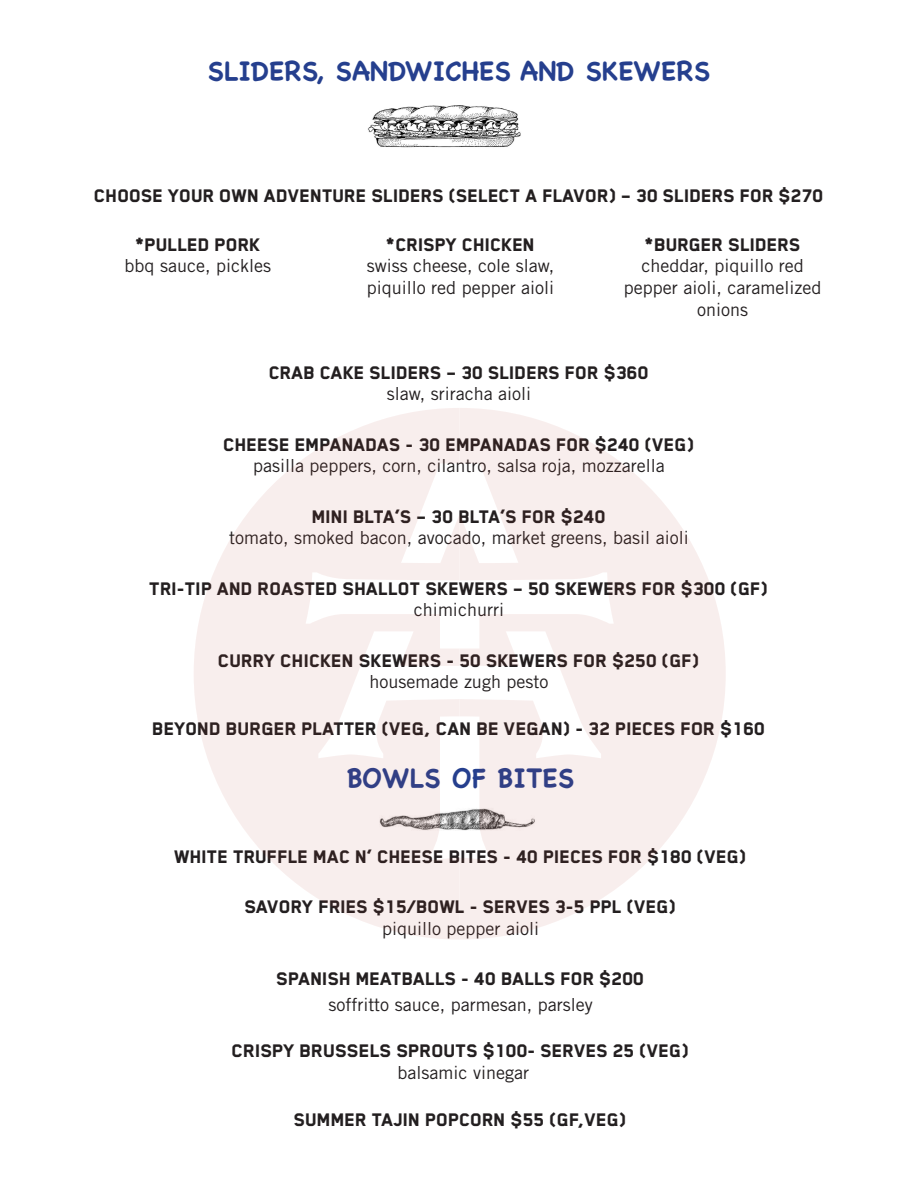
<style>
.page{position:relative;width:918px;height:1188px;background:#fff}
.page>*{position:absolute;margin:0;border:0;box-sizing:border-box;transform-origin:0 0}
.titre{font:700 27px "Chalkboard";color:#253f8e}
.contenu{font:800 21px "Blender Pro";color:#231f20}
.description{font:18px/21.6px "Trade Gothic LT Std";color:#231f20}
</style>
<div class="page">
<img style="left:368px;top:105px;width:153px;height:43px">
<svg style="left:194px;top:408px;width:266px;height:532px;fill:#f8eeed"></svg>
<svg style="left:460px;top:408px;width:266px;height:532px;fill:#f8eeed"></svg>
<p class="titre" style="left:208px;top:55px;width:504px">SLIDERS, SANDWICHES AND SKEWERS</p>
<p class="contenu" style="left:94px;top:184px;width:731px">CHOOSE YOUR OWN ADVENTURE SLIDERS (SELECT A FLAVOR) – 30 SLIDERS FOR $270</p>
<p class="contenu" style="left:386px;top:233px;width:151px">*CRISPY CHICKEN</p>
<p class="description" style="left:367px;top:255px;width:189px">swiss cheese, cole slaw, piquillo red pepper aioli</p>
<p class="contenu" style="left:135px;top:233px;width:127px">*PULLED PORK</p>
<p class="description" style="left:125px;top:255px;width:148px">bbq sauce, pickles</p>
<p class="contenu" style="left:645px;top:233px;width:158px">*BURGER SLIDERS</p>
<p class="description" style="left:624px;top:255px;width:199px;text-align:center">cheddar, piquillo red pepper aioli, caramelized onions</p>
<p class="contenu" style="left:269px;top:361px;width:381px">CRAB CAKE SLIDERS – 30 SLIDERS FOR $360</p>
<p class="description" style="left:387px;top:383px;width:146px">slaw, sriracha aioli</p>
<p class="contenu" style="left:223px;top:433px;width:473px">CHEESE EMPANADAS - 30 EMPANADAS FOR $240 (VEG)</p>
<p class="description" style="left:253px;top:455px;width:413px">pasilla peppers, corn, cilantro, salsa roja, mozzarella</p>
<p class="contenu" style="left:312px;top:505px;width:295px">MINI BLTA’S – 30 BLTA’S FOR $240</p>
<p class="description" style="left:229px;top:527px;width:461px">tomato, smoked bacon, avocado, market greens, basil aioli</p>
<p class="contenu" style="left:150px;top:577px;width:620px">TRI-TIP AND ROASTED SHALLOT SKEWERS – 50 SKEWERS FOR $300 (GF)</p>
<p class="description" style="left:414px;top:599px;width:92px">chimichurri</p>
<p class="contenu" style="left:218px;top:649px;width:483px">CURRY CHICKEN SKEWERS - 50 SKEWERS FOR $250 (GF)</p>
<p class="description" style="left:370px;top:671px;width:180px">housemade zugh pesto</p>
<p class="contenu" style="left:153px;top:717px;width:614px">BEYOND BURGER PLATTER (VEG, CAN BE VEGAN) - 32 PIECES FOR $160</p>
<p class="titre" style="left:347px;top:762px;width:229px">BOWLS OF BITES</p>
<p class="contenu" style="left:174px;top:845px;width:574px">WHITE TRUFFLE MAC N’ CHEESE BITES - 40 PIECES FOR $180 (VEG)</p>
<p class="contenu" style="left:245px;top:896px;width:433px">SAVORY FRIES $15/BOWL - SERVES 3-5 PPL (VEG)</p>
<p class="description" style="left:382px;top:918px;width:159px">piquillo pepper aioli</p>
<p class="contenu" style="left:277px;top:968px;width:369px">SPANISH MEATBALLS - 40 BALLS FOR $200</p>
<p class="description" style="left:328px;top:993px;width:266px">soffritto sauce, parmesan, parsley</p>
<p class="contenu" style="left:232px;top:1040px;width:459px">CRISPY BRUSSELS SPROUTS $100- SERVES 25 (VEG)</p>
<p class="description" style="left:398px;top:1062px;width:133px">balsamic vinegar</p>
<p class="contenu" style="left:294px;top:1108px;width:334px">SUMMER TAJIN POPCORN $55 (GF,VEG)</p>
</div>
